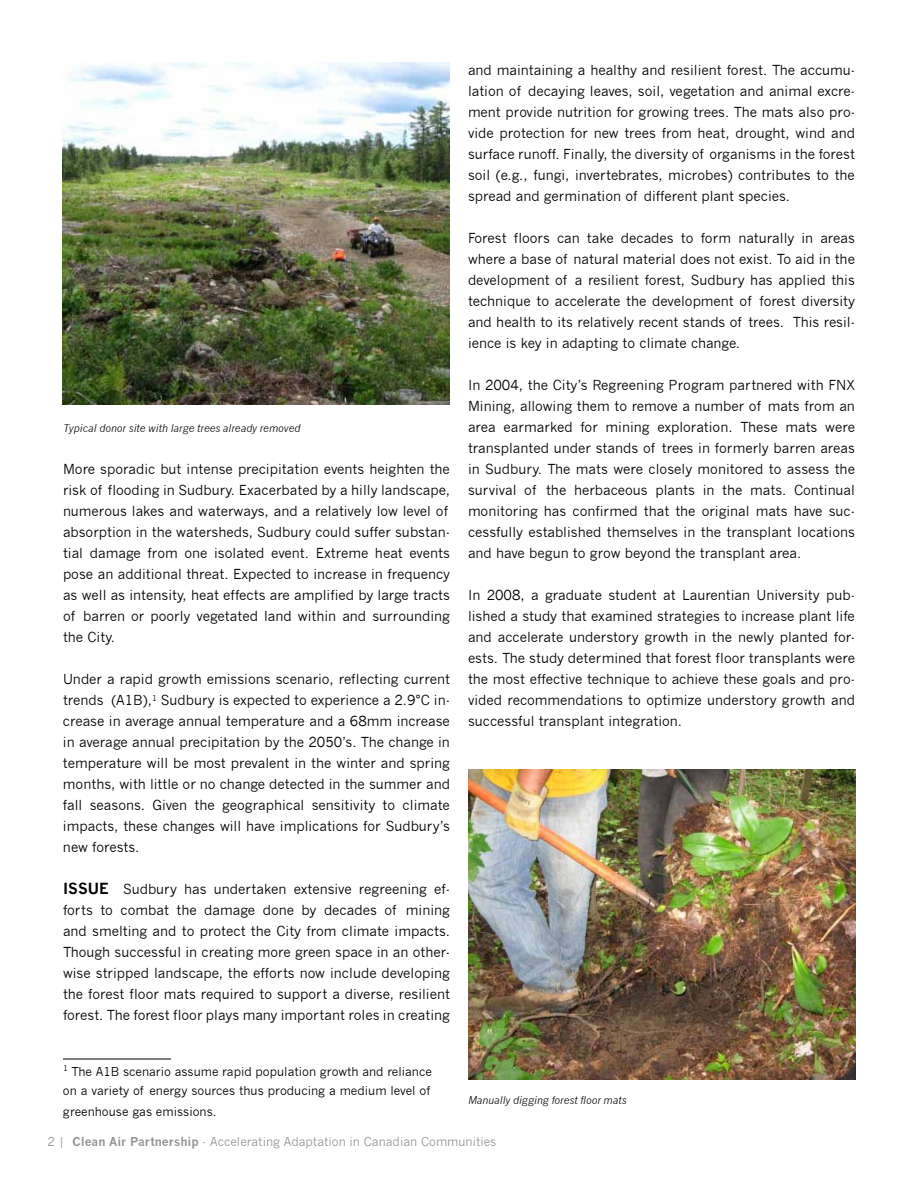
<style>
.page{position:relative;width:918px;height:1188px;background:#fff}
.page>*{position:absolute;margin:0;border:0;box-sizing:border-box;transform-origin:0 0}
.t1{font:13.5px/21px "News Gothic";color:#000;text-align:justify}
.t2{font:12px/19.5px "News Gothic";color:#000}
.t3{font:12px "News Gothic";color:#939598}
.t4{font:italic 10.5px "News Gothic";color:#000}
.s1{font-weight:700;font-size:15px}
.s2{font-weight:700}
</style>
<div class="page">
<hr style="left:63px;top:1059px;width:108px;height:1px;background:#000">
<img style="left:63px;top:63px;width:387px;height:342px">
<img style="left:468px;top:769px;width:387px;height:311px">
<p class="t4" style="left:63px;top:422px;width:239px">Typical donor site with large trees already removed</p>
<p class="t1" style="left:63px;top:459px;width:389px;text-align:left">More sporadic but intense precipitation events heighten the risk of flooding in Sudbury. Exacerbated by a hilly landscape, numerous lakes and waterways, and a relatively low level of absorption in the watersheds, Sudbury could suffer substan&shy;tial damage from one isolated event. Extreme heat events pose an additional threat. Expected to increase in frequency as well as intensity, heat effects are amplified by large tracts of barren or poorly vegetated land within and surrounding the City.</p>
<p class="t1" style="left:63px;top:669px;width:389px">U nder a rapid growth emissions scenario, reflecting current trends (A1B),<sup>1</sup> Sudbury is expected to experience a 2.9°C in&shy;crease in average annual temperature and a 68mm increase in average annual precipitation by the 2050’s. The change in temperature will be most prevalent in the winter and spring months, with little or no change detected in the summer and fall seasons. Given the geographical sensitivity to climate impacts, these changes will have implications for Sudbury’s new forests.</p>
<p class="t1" style="left:63px;top:879px;width:389px"><span class="s1">Issue</span> Sudbury has undertaken extensive regreening ef&shy;forts to combat the damage done by decades of mining and smelting and to protect the City from climate impacts.<br>Though successful in creating more green space in an other&shy;wise stripped landscape, the efforts now include developing the forest floor mats required to support a diverse, resilient forest. The forest floor plays many important roles in creating</p>
<p class="t2" style="left:63px;top:1061px;width:370px"><sup>1</sup> The A1B scenario assume rapid population growth and reliance on a variety of energy sources thus producing a medium level of</p>
<p class="t2" style="left:63px;top:1102px;width:155px">greenhouse gas emissions.</p>
<p class="t1" style="left:468px;top:60px;width:388px">and maintaining a healthy and resilient forest. The accumu&shy;lation of decaying leaves, soil, vegetation and animal excre&shy;ment provide nutrition for growing trees. The mats also pro&shy;vide protection for new trees from heat, drought, wind and surface runoff. Finally, the diversity of organisms in the forest soil (e.g., fungi, invertebrates, microbes) contributes to the spread and germination of different plant species.</p>
<p class="t1" style="left:468px;top:228px;width:389px">Forest floors can take decades to form naturally in areas where a base of natural material does not exist. To aid in the development of a resilient forest, Sudbury has applied this technique to accelerate the development of forest diversity and health to its relatively recent stands of trees. This resil&shy;ience is key in adapting to climate change.</p>
<p class="t1" style="left:468px;top:375px;width:389px">In 2004, the City’s Regreening Program partnered with FNX Mining, allowing them to remove a number of mats from an area earmarked for mining exploration. These mats were transplanted under stands of trees in formerly barren areas in Sudbury. The mats were closely monitored to assess the survival of the herbaceous plants in the mats. Continual monitoring has confirmed that the original mats have suc&shy;cessfully established themselves in the transplant locations and have begun to grow beyond the transplant area.</p>
<p class="t1" style="left:468px;top:585px;width:389px">In 2008, a graduate student at Laurentian U niversity pub&shy;lished a study that examined strategies to increase plant life and accelerate understory growth in the newly planted for&shy;ests. The study determined that forest floor transplants were the most effective technique to achieve these goals and pro&shy;vided recommendations to optimize understory growth and successful transplant integration.</p>
<p class="t4" style="left:468px;top:1094px;width:160px">Manually digging forest floor mats</p>
<p class="t3" style="left:47px;top:1135px;width:451px">2 | <span class="s2">Clean Air Partnership</span> - Accelerating Adaptation in Canadian Communities</p>
</div>
